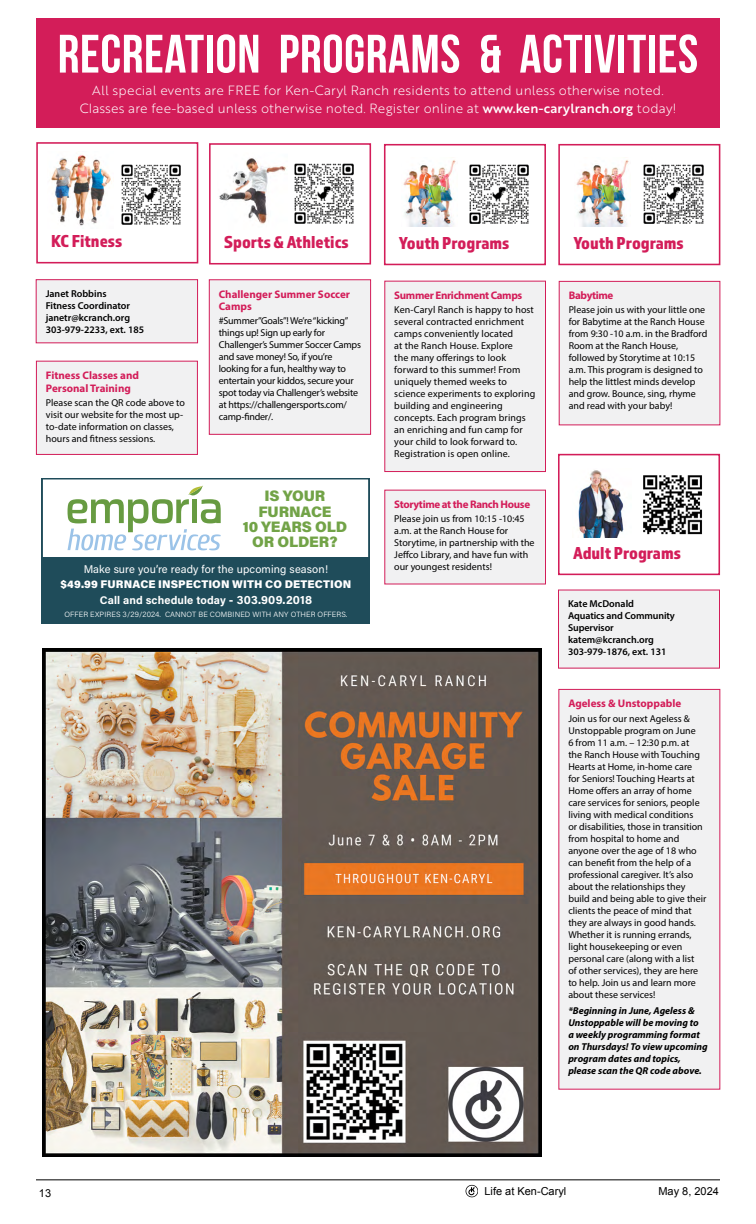
<style>
.page{position:relative;width:756px;height:1224px;background:#fff}
.page>*{position:absolute;margin:0;border:0;box-sizing:border-box;transform-origin:0 0}
.t1{font:700 54px "Bebas Neue";letter-spacing:.01em;color:#fff}
.t2{font:18px "Almaq Refined";color:#d31d59}
.t3{font:900 15.1px/15.2px "Acumin Pro";letter-spacing:-.01em;color:#72a347;text-align:center}
.t4{font:13px/18px "Brother 1816 Light";letter-spacing:.01em;color:#fff;text-align:center}
.t5{font:900 11.1px/16.2px "Acumin Pro";letter-spacing:.01em;color:#fff;text-align:center}
.t6{font:11.1px "Acumin Pro";letter-spacing:.01em;color:#fff}
.t7{font:700 11px/12px "Myriad Pro";color:#d31d59}
.t8{font:700 11px "Myriad Pro";letter-spacing:-.03em;color:#d31d59}
.t9{font:11px "Arial";color:#000}
.t10{font:10px/12px "Myriad Pro";color:#000}
.t11{font:10px/12px "Myriad Pro";letter-spacing:-.02em;color:#000}
.t12{font:italic 700 10px/12px "Myriad Pro";color:#000}
.t13{font:600 10px/12px "Myriad Pro";color:#000}
.t14{font:300 7.6px "Acumin Pro";letter-spacing:.01em;color:#fff}
.s1{font-family:"Brother 1816 Medium"}
.s2{font-weight:700}
.s3{font-weight:700;font-size:12.1px}
</style>
<div class="page">
<hr style="left:36px;top:1180px;width:684px;height:1px;background:#000">
<svg style="left:466px;top:1185px;width:12px;height:12px"></svg>
<div style="left:559px;top:281px;width:161px;height:144px;background:#f1f1f2"></div>
<div style="left:385px;top:490px;width:161px;height:94px;background:#f1f1f2"></div>
<div style="left:559px;top:689px;width:161px;height:400px;background:#f1f1f2"></div>
<div style="left:558px;top:590px;width:162px;height:78px;background:#f1f1f2"></div>
<div style="left:558px;top:590px;width:162px;height:79px;border:1px solid #d31d59"></div>
<div style="left:209px;top:280px;width:162px;height:154px;background:#f1f1f2"></div>
<div style="left:209px;top:279px;width:162px;height:156px;border:1px solid #d31d59"></div>
<div style="left:36px;top:361px;width:161px;height:93px;background:#f1f1f2"></div>
<div style="left:36px;top:361px;width:162px;height:94px;border:1px solid #d31d59"></div>
<div style="left:36px;top:280px;width:162px;height:63px;background:#f1f1f2"></div>
<div style="left:36px;top:279px;width:162px;height:64px;border:1px solid #d31d59"></div>
<img style="left:51px;top:155px;width:61px;height:71px">
<img style="left:219px;top:158px;width:68px;height:66px">
<div style="left:36px;top:142px;width:162px;height:121px;border:2px solid #d31d59"></div>
<img style="left:121px;top:164px;width:60px;height:61px">
<div style="left:209px;top:143px;width:162px;height:122px;border:2px solid #d31d59"></div>
<img style="left:294px;top:163px;width:60px;height:61px">
<div style="left:385px;top:281px;width:161px;height:191px;background:#f1f1f2"></div>
<div style="left:384px;top:281px;width:162px;height:191px;border:1px solid #d31d59"></div>
<div style="left:558px;top:454px;width:162px;height:121px;border:2px solid #d31d59"></div>
<img style="left:578px;top:470px;width:46px;height:68px">
<div style="left:384px;top:144px;width:162px;height:121px;border:2px solid #d31d59"></div>
<img style="left:403px;top:160px;width:53px;height:67px">
<img style="left:469px;top:164px;width:60px;height:60px">
<div style="left:36px;top:18px;width:684px;height:110px;background:#d31d59"></div>
<img style="left:643px;top:475px;width:59px;height:60px">
<img style="left:42px;top:648px;width:499px;height:509px">
<div style="left:558px;top:144px;width:162px;height:121px;border:2px solid #d31d59"></div>
<img style="left:643px;top:164px;width:61px;height:60px">
<svg style="left:42px;top:478px;width:327px;height:80px"></svg>
<div style="left:42px;top:558px;width:327px;height:66px;background:#1f4c5a"></div>
<img style="left:576px;top:160px;width:53px;height:67px">
<h1 class="t1" style="left:58px;top:24px;width:642px">RECREATION PROGRAMS &amp; ACTIVITIES</h1>
<h3 class="t4" style="left:80px;top:80px;width:598px">All special events are FREE for Ken-Caryl Ranch residents to attend unless otherwise noted.<br>Classes are fee-based unless otherwise noted. Register online at <span class="s1">www.ken-carylranch.org</span> today!</h3>
<h2 class="t2" style="left:51px;top:230px;width:73px">KC Fitness</h2>
<h2 class="t2" style="left:224px;top:231px;width:126px">Sports &amp; Athletics</h2>
<p class="t13" style="left:46px;top:287px;width:100px">Janet Robbins<br>Fitness Coordinator janetr@kcranch.org<br>303-979-2233, ext. 185</p>
<p class="t7" style="left:46px;top:368px;width:95px;line-height:13px">Fitness Classes and<br>Personal Training</p>
<p class="t10" style="left:46px;top:397px;width:141px">Please scan the QR code above to visit our website for the most up&shy;to-date information on classes, hours and fitness sessions.</p>
<p class="t7" style="left:219px;top:287px;width:133px">Challenger Summer Soccer<br>Camps</p>
<p class="t11" style="left:219px;top:314px;width:144px">#Summer”Goals”! We’re “kicking” things up! Sign up early for<br>Challenger’s Summer Soccer Camps and save money! So, if you’re looking for a fun, healthy way to entertain your kiddos, secure your spot today via Challenger’s website at https://challengersports.com/ camp-finder/.</p>
<h3 class="t3" style="left:243px;top:488px;width:106px">IS YOUR<br>FURNACE<br>10 YEARS OLD<br>OR OLDER?</h3>
<p class="t6" style="left:84px;top:561px;width:246px">Make sure you’re ready for the upcoming season!</p>
<p class="t5" style="left:61px;top:575px;width:292px">$49.99 FURNACE INSPECTION WITH CO DETECTION<br><span class="s2">Call and schedule today</span> <span class="s3">- 303.909.2018</span></p>
<p class="t14" style="left:65px;top:609px;width:284px">OFFER EXPIRES 3/29/2024. CANNOT BE COMBINED WITH ANY OTHER OFFERS.</p>
<h2 class="t2" style="left:399px;top:232px;width:112px">Youth Programs</h2>
<p class="t8" style="left:394px;top:288px;width:130px">Summer Enrichment Camps</p>
<p class="t10" style="left:394px;top:304px;width:143px">Ken-Caryl Ranch is happy to host several contracted enrichment camps conveniently located<br>at the Ranch House. Explore<br>the many offerings to look forward to this summer! From uniquely themed weeks to science experiments to exploring building and engineering concepts. Each program brings an enriching and fun camp for your child to look forward to.<br>Registration is open online.</p>
<p class="t8" style="left:394px;top:497px;width:137px">Storytime at the Ranch House</p>
<p class="t10" style="left:394px;top:513px;width:142px">Please join us from 10:15 -10:45 a.m. at the Ranch House for<br>Storytime, in partnership with the<br>Jeffco Library, and have fun with our youngest residents!</p>
<h2 class="t2" style="left:573px;top:232px;width:112px">Youth Programs</h2>
<p class="t8" style="left:569px;top:288px;width:46px">Babytime</p>
<p class="t10" style="left:569px;top:304px;width:140px">Please join us with your little one for Babytime at the Ranch House from 9:30 -10 a.m. in the Bradford<br>Room at the Ranch House, followed by Storytime at 10:15 a.m. This program is designed to help the littlest minds develop and grow. Bounce, sing, rhyme and read with your baby!</p>
<h2 class="t2" style="left:573px;top:542px;width:109px">Adult Programs</h2>
<p class="t13" style="left:568px;top:597px;width:108px">Kate McDonald<br>Aquatics and Community<br>Supervisor katem@kcranch.org<br>303-979-1876, ext. 131</p>
<p class="t7" style="left:568px;top:697px;width:115px">Ageless &amp; Unstoppable</p>
<p class="t10" style="left:568px;top:712px;width:140px">Join us for our next Ageless &amp;<br>Unstoppable program on June<br>6 from 11 a.m. – 12:30 p.m. at<br>the Ranch House with Touching<br>Hearts at Home, in-home care<br>for Seniors! Touching Hearts at<br>Home offers an array of home care services for seniors, people living with medical conditions<br>or disabilities, those in transition from hospital to home and anyone over the age of 18 who can benefit from the help of a professional caregiver. It’s also about the relationships they build and being able to give their clients the peace of mind that they are always in good hands.<br>Whether it is running errands, light housekeeping or even personal care (along with a list<br>of other services), they are here to help. Join us and learn more about these services!</p>
<p class="t12" style="left:568px;top:1004px;width:141px">*Beginning in June, Ageless &amp;<br>Unstoppable will be moving to<br>a weekly programming format on Thursdays! To view upcoming program dates and topics, please scan the QR code above.</p>
<p class="t9" style="left:39px;top:1186px;width:14px">13</p>
<p class="t9" style="left:484px;top:1184px;width:83px">Life at Ken-Caryl</p>
<p class="t9" style="left:658px;top:1184px;width:62px">May 8, 2024</p>
</div>
